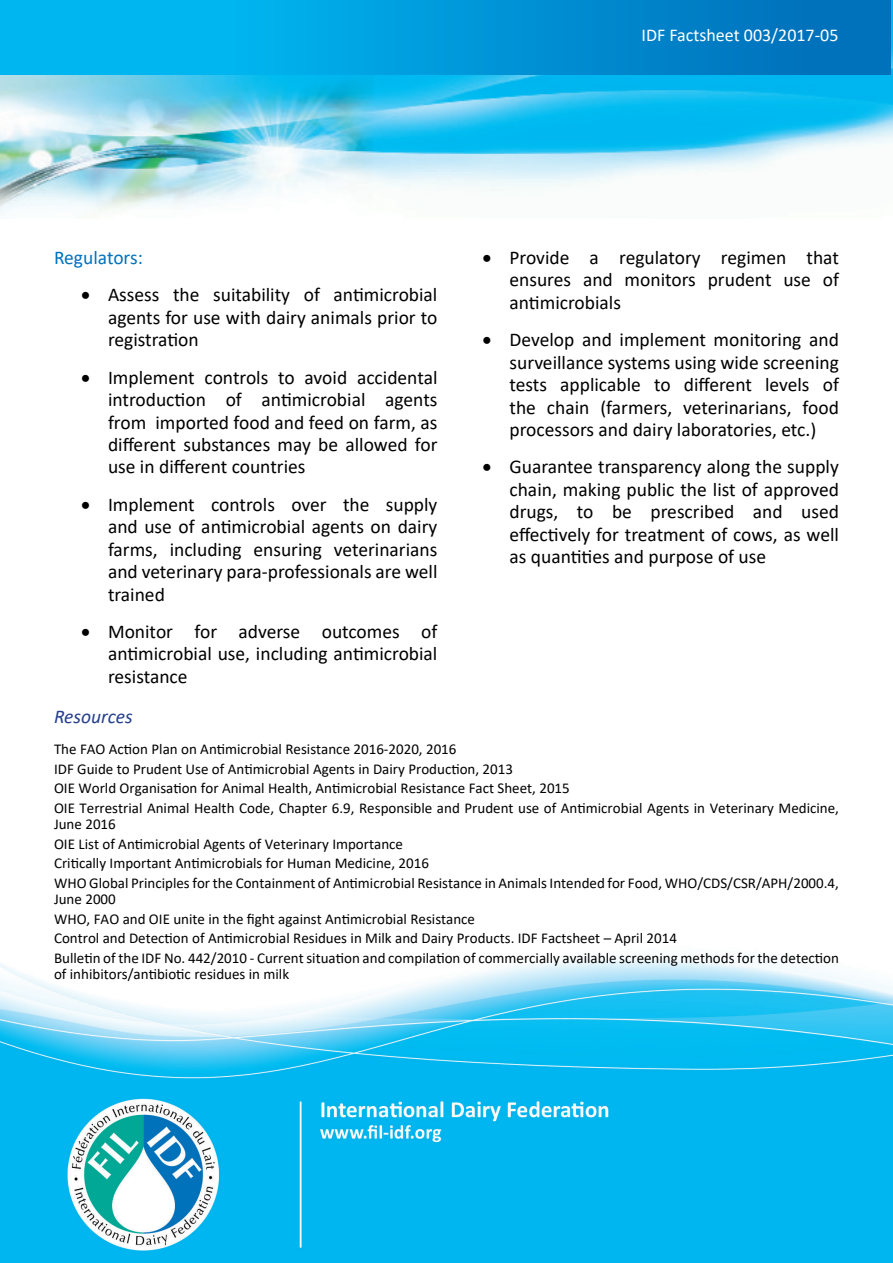
<style>
.page{position:relative;width:893px;height:1263px;background:#fff}
.page>*{position:absolute;margin:0;border:0;box-sizing:border-box;transform-origin:0 0}
.t1{font:19.5px/22.4px "Calibri";color:#000;text-align:justify}
.t2{font:19.5px "Calibri";color:#0072bc}
.t3{font:italic 19.5px "Calibri";color:#253f8e}
.t4{font:18px "Calibri";color:#fff}
.t5{font:15px/16.5px "Calibri";color:#000}
</style>
<div class="page">
<img style="left:0;top:0;width:893px;height:214px">
<div style="left:0;top:0;width:891px;height:74px;background:linear-gradient(to right,#00c4fa,#006eb9)"></div>
<img style="left:0;top:958px;width:893px;height:305px">
<p class="t4" style="left:641px;top:23px;width:198px">IDF Factsheet 003/2017-05</p>
<p class="t4" style="left:584px;top:26px;width:227px">IDF Factsheet – February 2017</p>
<p class="t2" style="left:54px;top:244px;width:90px">Regulators:</p>
<p class="t1" style="left:108px;top:285px;width:331px;text-indent:-27px">• Assess the suitability of antimicrobial agents for use with dairy animals prior to registration</p>
<p class="t1" style="left:108px;top:367px;width:331px;text-indent:-27px">• Implement controls to avoid accidental introduction of antimicrobial agents from imported food and feed on farm, as different substances may be allowed for use in different countries</p>
<p class="t1" style="left:108px;top:494px;width:331px;text-indent:-27px">• Implement controls over the supply and use of antimicrobial agents on dairy farms, including ensuring veterinarians and veterinary para-professionals are well trained</p>
<p class="t1" style="left:108px;top:621px;width:331px;text-indent:-27px">• Monitor for adverse outcomes of antimicrobial use, including antimicrobial resistance</p>
<p class="t1" style="left:509px;top:247px;width:331px;text-indent:-27px">• Provide a regulatory regimen that ensures and monitors prudent use of antimicrobials</p>
<p class="t1" style="left:509px;top:329px;width:331px;text-indent:-27px">• Develop and implement monitoring and surveillance systems using wide screening tests applicable to different levels of the chain (farmers, veterinarians, food processors and dairy laboratories, etc.)</p>
<p class="t1" style="left:509px;top:457px;width:331px;text-indent:-27px">• Guarantee transparency along the supply chain, making public the list of approved drugs, to be prescribed and used effectively for treatment of cows, as well as quantities and purpose of use</p>
<p class="t3" style="left:54px;top:703px;width:80px">Resources</p>
<p class="t5" style="left:54px;top:742px;width:404px">The FAO Action Plan on Antimicrobial Resistance 2016-2020, 2016</p>
<p class="t5" style="left:54px;top:761px;width:460px">IDF Guide to Prudent Use of Antimicrobial Agents in Dairy Production, 2013</p>
<p class="t5" style="left:54px;top:781px;width:517px">OIE World Organisation for Animal Health, Antimicrobial Resistance Fact Sheet, 2015</p>
<p class="t5" style="left:54px;top:800px;width:786px">OIE Terrestrial Animal Health Code, Chapter 6.9, Responsible and Prudent use of Antimicrobial Agents in Veterinary Medicine,<br>June 2016</p>
<p class="t5" style="left:54px;top:836px;width:350px">OIE List of Antimicrobial Agents of Veterinary Importance</p>
<p class="t5" style="left:54px;top:856px;width:376px">Critically Important Antimicrobials for Human Medicine, 2016</p>
<p class="t5" style="left:54px;top:875px;width:786px">WHO Global Principles for the Containment of Antimicrobial Resistance in Animals Intended for Food, WHO/CDS/CSR/APH/2000.4,<br>June 2000</p>
<p class="t5" style="left:54px;top:911px;width:423px">WHO, FAO and OIE unite in the fight against Antimicrobial Resistance</p>
<p class="t5" style="left:54px;top:931px;width:624px">Control and Detection of Antimicrobial Residues in Milk and Dairy Products. IDF Factsheet – April 2014</p>
<p class="t5" style="left:54px;top:950px;width:786px">Bulletin of the IDF No. 442/2010 - Current situation and compilation of commercially available screening methods for the detection of inhibitors/antibiotic residues in milk</p>
</div>
